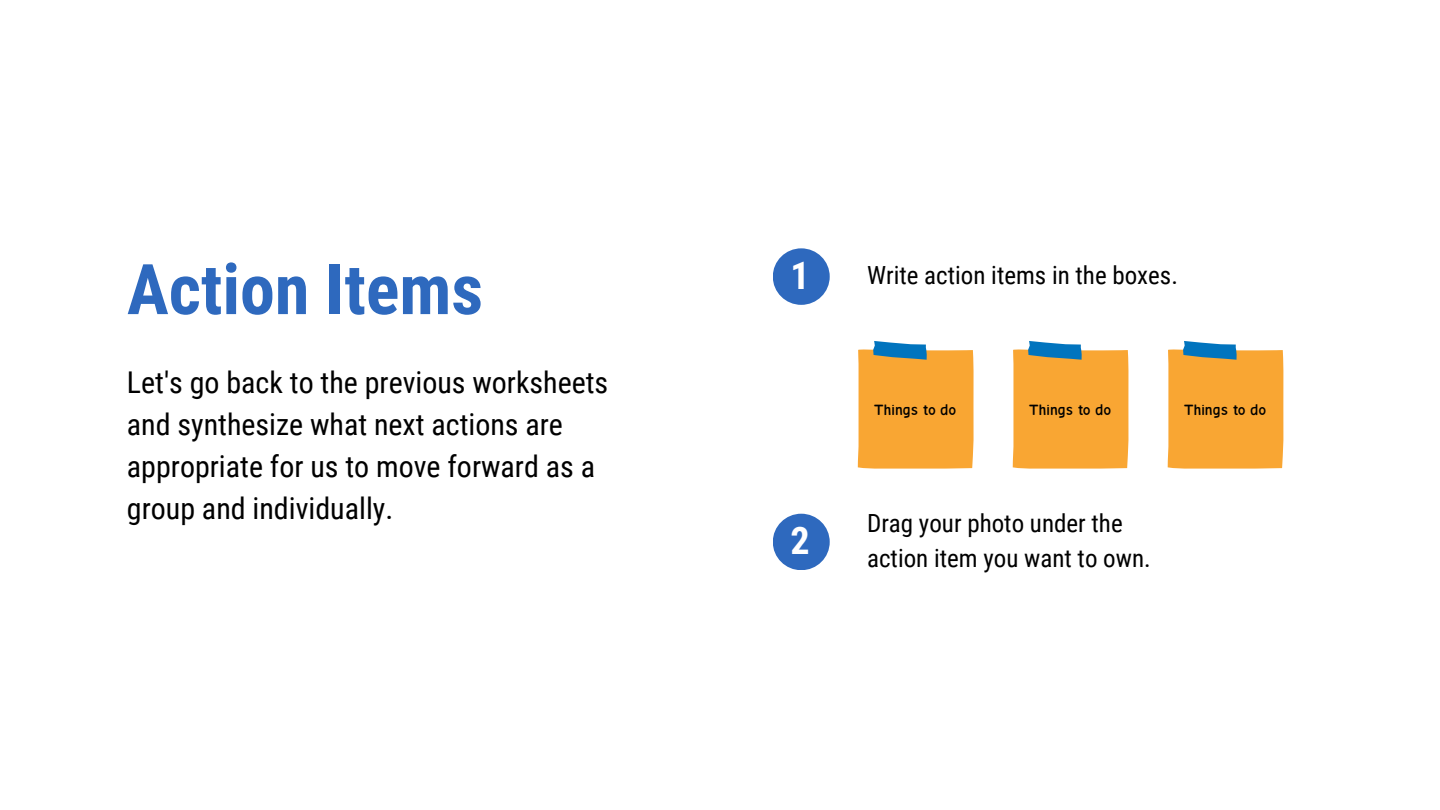
<style>
.page{position:relative;width:1440px;height:810px;background:#fff}
.page>*{position:absolute;margin:0;border:0;box-sizing:border-box;transform-origin:0 0}
.t1{font:700 70px "Roboto Condensed";color:#2e69be}
.t2{font:700 38px "Roboto Condensed";color:#fff}
.t3{font:30px/42px "Roboto Condensed";color:#000}
.t4{font:25px/34.5px "Roboto Condensed";color:#000}
.t5{font:500 20.3px "Shuneet";color:#000}
</style>
<div class="page">
<div style="left:773px;top:248px;width:57px;height:57px;background:#2e69be;border-radius:50%"></div>
<div style="left:773px;top:514px;width:57px;height:56px;background:#2e69be;border-radius:50%"></div>
<svg style="left:858px;top:341px;width:116px;height:128px;background:#eca846"></svg>
<svg style="left:1013px;top:341px;width:116px;height:128px;background:#eca846"></svg>
<svg style="left:1168px;top:341px;width:116px;height:128px;background:#eca846"></svg>
<h1 class="t1" style="left:127px;top:249px;width:358px">Action Items</h1>
<p class="t3" style="left:127px;top:361px;width:483px">Let's go back to the previous worksheets and synthesize what next actions are appropriate for us to move forward as a group and individually.</p>
<p class="t2" style="left:791px;top:253px;width:21px">1</p>
<p class="t2" style="left:791px;top:519px;width:21px">2</p>
<p class="t4" style="left:867px;top:259px;width:312px">Write action items in the boxes.</p>
<p class="t5" style="left:874px;top:400px;width:84px">Things to do</p>
<p class="t5" style="left:1029px;top:400px;width:84px">Things to do</p>
<p class="t5" style="left:1184px;top:400px;width:84px">Things to do</p>
<p class="t4" style="left:867px;top:507px;width:285px">Drag your photo under the action item you want to own.</p>
</div>
